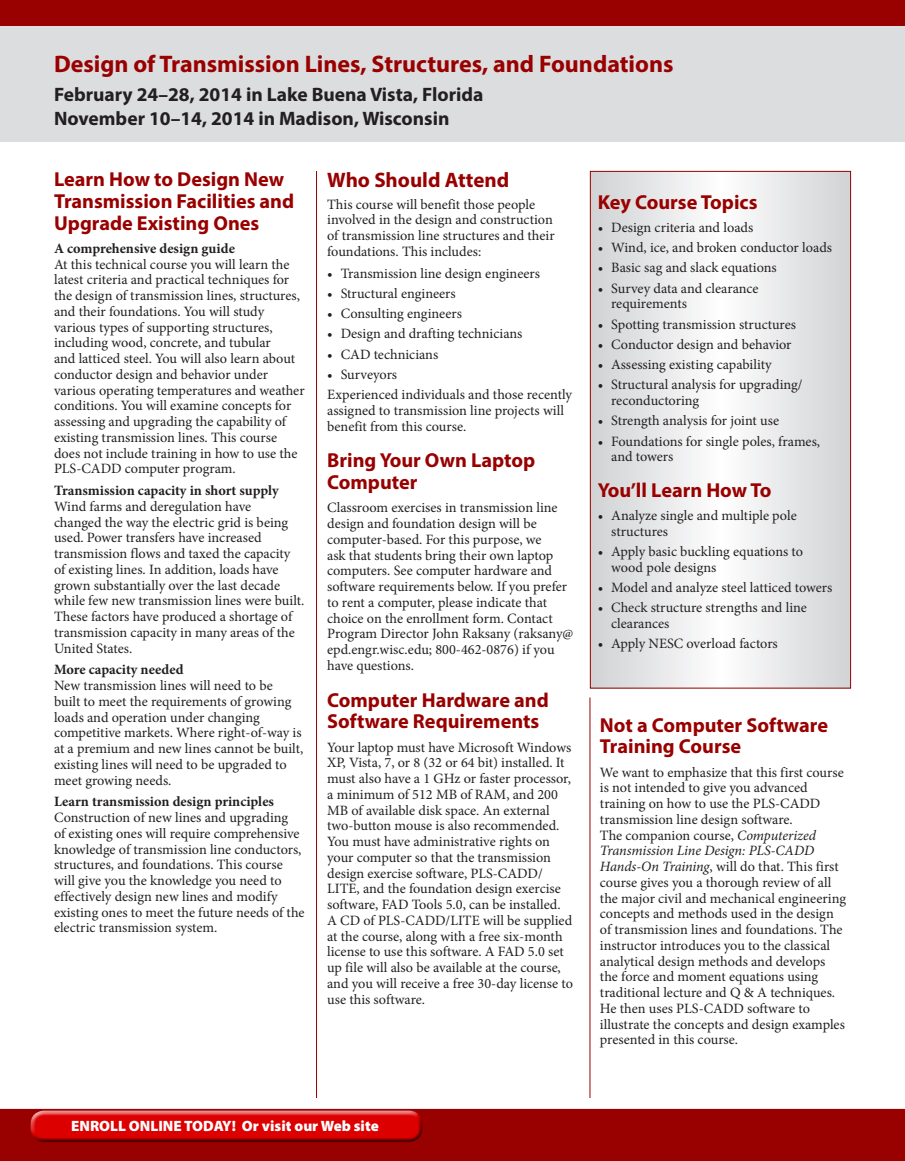
<style>
.page{position:relative;width:905px;height:1161px;background:#fff}
.page>*{position:absolute;margin:0;border:0;box-sizing:border-box;transform-origin:0 0}
._2a_inside_heads{font:700 24px "Myriad Pro";color:#900}
._3_body{font:700 21px "Myriad Pro";color:#900}
._2c_subheads{font:700 20.25px/21.8px "Myriad Pro";color:#900}
._2b_inside_date{font:700 19.5px "Myriad Pro";color:#231f20}
.t1{font:900 16.5px "Myriad Pro";color:#fff;scale:.95 1}
.t2{font:900 15px "Myriad Pro";color:#fff}
._3_body-2{font:14.25px/15.8px "Minion Pro";color:#231f20}
._3a_body_bullets{font:14.25px/15.8px "Minion Pro";color:#231f20}
.s1{font-weight:700}
.s2{font-style:italic}
</style>
<div class="page">
<svg style="left:592px;top:173px;width:256px;height:513px"></svg>
<div style="left:590px;top:171px;width:260px;height:517px;border:1px solid #900"></div>
<div style="left:0;top:26px;width:904px;height:116px;background:#dcdddf"></div>
<div style="left:0;top:0;width:904px;height:26px;background:#900"></div>
<div style="left:0;top:1109px;width:904px;height:52px;background:#900"></div>
<hr style="left:316px;top:171px;width:1px;height:927px;background:#900">
<hr style="left:589px;top:698px;width:1px;height:400px;background:#900">
<div style="left:25px;top:1106px;width:399px;height:32px;background:#fff;opacity:.75"></div>
<div style="left:29px;top:1114px;width:398px;height:33px;background:#231f20;opacity:.75"></div>
<p class="_2a_inside_heads" style="left:54px;top:48px;width:621px">Design of Transmission Lines, Structures, and Foundations</p>
<p class="_2b_inside_date" style="left:54px;top:81px;width:431px">February 24–28, 2014 in Lake Buena Vista, Florida</p>
<p class="_2b_inside_date" style="left:54px;top:105px;width:397px">November 10–14, 2014 in Madison, Wisconsin</p>
<p class="_2c_subheads" style="left:54px;top:168px;width:242px">Learn How to Design New<br>Transmission Facilities and<br>Upgrade Existing Ones</p>
<p class="_3_body-2" style="left:54px;top:241px;width:252px"><span class="s1">A comprehensive design guide<br></span>At this technical course you will learn the latest criteria and practical techniques for the design of transmission lines, structures, and their foundations. You will study various types of supporting structures, including wood, concrete, and tubular<br>and latticed steel. You will also learn about conductor design and behavior under various operating temperatures and weather conditions. You will examine concepts for assessing and upgrading the capability of existing transmission lines. This course does not include training in how to use the PLS-CADD computer program.</p>
<p class="_3_body-2" style="left:54px;top:483px;width:252px"><span class="s1">Transmission capacity in short supply </span>Wind farms and deregulation have<br>changed the way the electric grid is being used. Power transfers have increased transmission flows and taxed the capacity of existing lines. In addition, loads have grown substantially over the last decade while few new transmission lines were built.<br>These factors have produced a shortage of transmission capacity in many areas of the United States.</p>
<p class="_3_body-2" style="left:54px;top:662px;width:251px"><span class="s1">More capacity needed<br></span>New transmission lines will need to be<br>built to meet the requirements of growing loads and operation under changing competitive markets. Where right-of-way is at a premium and new lines cannot be built, existing lines will need to be upgraded to meet growing needs.</p>
<p class="_3_body-2" style="left:54px;top:794px;width:252px"><span class="s1">Learn transmission design principles </span>Construction of new lines and upgrading<br>of existing ones will require comprehensive knowledge of transmission line conductors, structures, and foundations. This course will give you the knowledge you need to effectively design new lines and modify existing ones to meet the future needs of the electric transmission system.</p>
<p class="_3_body" style="left:327px;top:166px;width:184px">Who Should Attend</p>
<p class="_3_body-2" style="left:327px;top:196px;width:229px">This course will benefit those people involved in the design and construction of transmission line structures and their foundations. This includes:</p>
<p class="_3a_body_bullets" style="left:327px;top:265px;width:214px">• Transmission line design engineers</p>
<p class="_3a_body_bullets" style="left:327px;top:285px;width:130px">• Structural engineers</p>
<p class="_3a_body_bullets" style="left:327px;top:306px;width:136px">• Consulting engineers</p>
<p class="_3a_body_bullets" style="left:327px;top:326px;width:197px">• Design and drafting technicians</p>
<p class="_3a_body_bullets" style="left:327px;top:346px;width:113px">• CAD technicians</p>
<p class="_3a_body_bullets" style="left:327px;top:366px;width:71px">• Surveyors</p>
<p class="_3_body-2" style="left:327px;top:387px;width:246px">Experienced individuals and those recently assigned to transmission line projects will benefit from this course.</p>
<p class="_2c_subheads" style="left:327px;top:449px;width:210px">Bring Your Own Laptop<br>Computer</p>
<p class="_3_body-2" style="left:327px;top:500px;width:248px">Classroom exercises in transmission line design and foundation design will be computer-based. For this purpose, we<br>ask that students bring their own laptop computers. See computer hardware and software requirements below. If you prefer to rent a computer, please indicate that choice on the enrollment form. Contact Program Director John Raksany (raksany@ epd.engr.wisc.edu; 800-462-0876) if you have questions.</p>
<p class="_2c_subheads" style="left:327px;top:688px;width:223px">Computer Hardware and<br>Software Requirements</p>
<p class="_3_body-2" style="left:327px;top:739px;width:247px">Your laptop must have Microsoft Windows XP, Vista, 7, or 8 (32 or 64 bit) installed. It must also have a 1 GHz or faster processor, a minimum of 512 MB of RAM, and 200<br>MB of available disk space. An external two-button mouse is also recommended.<br>You must have administrative rights on your computer so that the transmission design exercise software, PLS-CADD/ LITE, and the foundation design exercise software, FAD Tools 5.0, can be installed.<br>A CD of PLS-CADD/LITE will be supplied at the course, along with a free six-month license to use this software. A FAD 5.0 set up file will also be available at the course, and you will receive a free 30-day license to use this software.</p>
<p class="_2c_subheads" style="left:597px;top:190px;width:161px">Key Course Topics</p>
<p class="_3a_body_bullets" style="left:597px;top:220px;width:157px">• Design criteria and loads</p>
<p class="_3a_body_bullets" style="left:597px;top:240px;width:236px">• Wind, ice, and broken conductor loads</p>
<p class="_3a_body_bullets" style="left:597px;top:260px;width:180px">• Basic sag and slack equations</p>
<p class="_3a_body_bullets" style="left:611px;top:280px;width:149px;text-indent:-14px">• Survey data and clearance requirements</p>
<p class="_3a_body_bullets" style="left:597px;top:316px;width:200px">• Spotting transmission structures</p>
<p class="_3a_body_bullets" style="left:597px;top:337px;width:195px">• Conductor design and behavior</p>
<p class="_3a_body_bullets" style="left:597px;top:357px;width:175px">• Assessing existing capability</p>
<p class="_3a_body_bullets" style="left:611px;top:377px;width:193px;text-indent:-14px">• Structural analysis for upgrading/ reconductoring</p>
<p class="_3a_body_bullets" style="left:597px;top:413px;width:183px">• Strength analysis for joint use</p>
<p class="_3a_body_bullets" style="left:611px;top:433px;width:210px;text-indent:-14px">• Foundations for single poles, frames, and towers</p>
<p class="_2c_subheads" style="left:597px;top:478px;width:175px">You’ll Learn How To</p>
<p class="_3a_body_bullets" style="left:611px;top:508px;width:187px;text-indent:-14px">• Analyze single and multiple pole structures</p>
<p class="_3a_body_bullets" style="left:611px;top:544px;width:193px;text-indent:-14px">• Apply basic buckling equations to wood pole designs</p>
<p class="_3a_body_bullets" style="left:597px;top:580px;width:236px">• Model and analyze steel latticed towers</p>
<p class="_3a_body_bullets" style="left:611px;top:600px;width:197px;text-indent:-14px">• Check structure strengths and line clearances</p>
<p class="_3a_body_bullets" style="left:597px;top:636px;width:182px">• Apply NESC overload factors</p>
<p class="_2c_subheads" style="left:600px;top:713px;width:230px">Not a Computer Software<br>Training Course</p>
<p class="_3_body-2" style="left:600px;top:764px;width:247px">We want to emphasize that this first course is not intended to give you advanced training on how to use the PLS-CADD transmission line design software.<br>The companion course, <span class="s2">Computerized Transmission Line Design: PLS-CADD Hands-On Training</span>, will do that. This first course gives you a thorough review of all the major civil and mechanical engineering concepts and methods used in the design of transmission lines and foundations. The instructor introduces you to the classical analytical design methods and develops the force and moment equations using traditional lecture and Q &amp; A techniques.<br>He then uses PLS-CADD software to illustrate the concepts and design examples presented in this course.</p>
<p class="t1" style="left:51px;top:1112px;width:294px">Enroll online today! epd.engr.wisc.edu</p>
<p class="t2" style="left:71px;top:1116px;width:309px">ENROLL ONLINE TODAY! Or visit our Web site</p>
</div>
